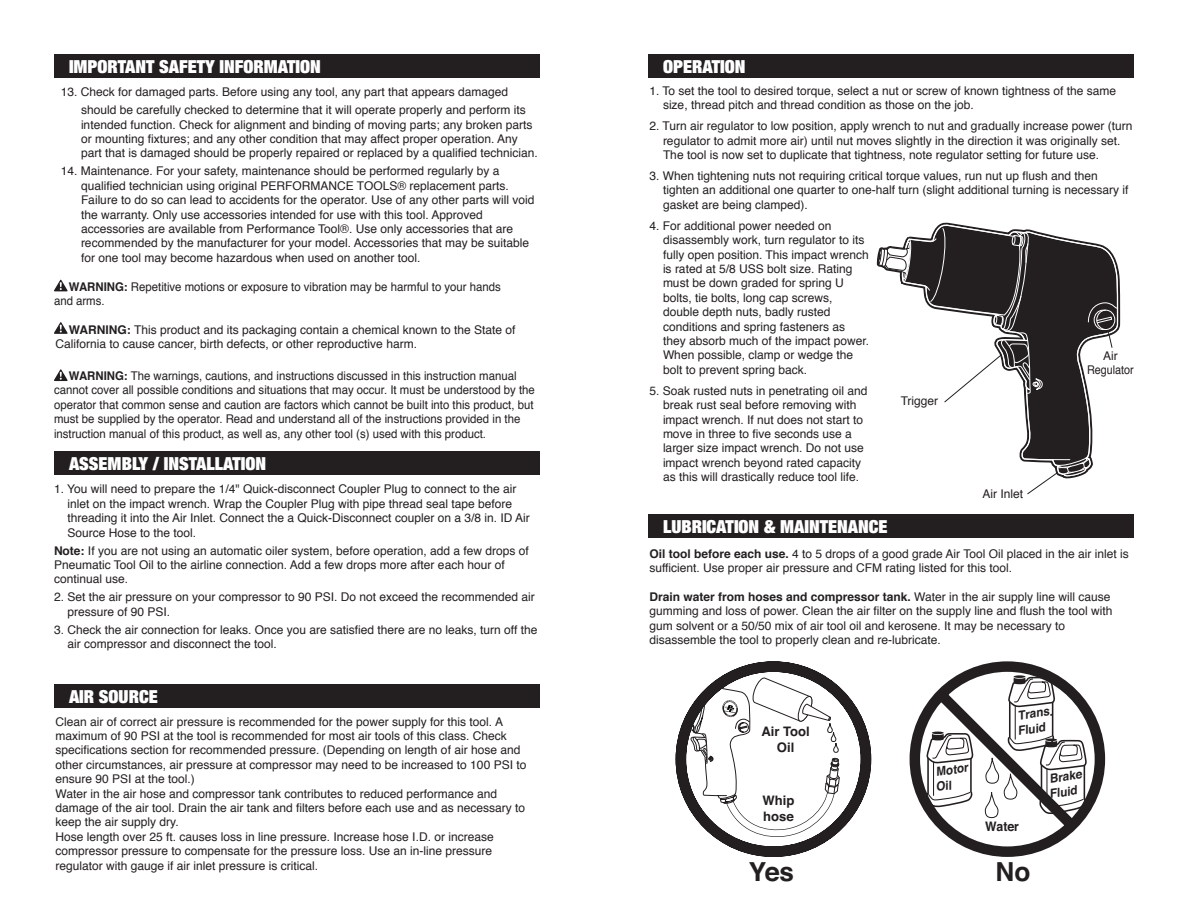
<style>
.page{position:relative;width:1188px;height:918px;background:#fff}
.page>*{position:absolute;margin:0;border:0;box-sizing:border-box;transform-origin:0 0}
.t1{font:700 26.25px "Helvetica";color:#231f20}
.t2{font:900 expanded 18px "Helvetica Neue";color:#fff}
.t3{font:700 13.05px/15.8px "Helvetica";color:#231f20}
.t4{font:700 13.05px "Helvetica";color:#231f20;scale:.93 1}
.t5{font:italic 700 12.45px/14.9px "Helvetica";color:#231f20;scale:.94 1}
.list_2{font:12px/14.4px "Helvetica";color:#231f20}
.list_2-2{font:12px/14.4px "Helvetica";color:#231f20;scale:.95 1}
.list_2-3{font:12px "Helvetica";color:#231f20;scale:.9 1}
.s1{font-weight:700}
</style>
<div class="page">
<div style="left:648px;top:514px;width:486px;height:24px;background:#231f20"></div>
<svg style="left:909px;top:661px;width:196px;height:196px"></svg>
<svg style="left:676px;top:661px;width:196px;height:196px"></svg>
<div style="left:54px;top:54px;width:486px;height:23px;background:#231f20"></div>
<div style="left:54px;top:451px;width:486px;height:24px;background:#231f20"></div>
<div style="left:54px;top:685px;width:486px;height:23px;background:#231f20"></div>
<div style="left:648px;top:54px;width:486px;height:23px;background:#231f20"></div>
<svg style="left:877px;top:224px;width:242px;height:271px"></svg>
<svg style="left:54px;top:280px;width:14px;height:11px"></svg>
<svg style="left:54px;top:322px;width:14px;height:12px"></svg>
<svg style="left:54px;top:369px;width:14px;height:12px"></svg>
<p class="t2" style="left:69px;top:55px;width:253px">IMPORTANT SAFETY INFORMATION</p>
<p class="list_2" style="left:81px;top:83px;width:446px;line-height:18px;text-indent:-20px">13. Check for damaged parts. Before using any tool, any part that appears damaged should be carefully checked to determine that it will operate properly and perform its</p>
<p class="list_2" style="left:81px;top:118px;width:458px">intended function. Check for alignment and binding of moving parts; any broken parts or mounting fixtures; and any other condition that may affect proper operation. Any part that is damaged should be properly repaired or replaced by a qualified technician.</p>
<p class="list_2" style="left:81px;top:164px;width:455px;text-indent:-20px">14. Maintenance. For your safety, maintenance should be performed regularly by a qualified technician using original PERFORMANCE TOOLS® replacement parts.<br>Failure to do so can lead to accidents for the operator. Use of any other parts will void the warranty. Only use accessories intended for use with this tool. Approved accessories are available from Performance Tool®. Use only accessories that are recommended by the manufacturer for your model. Accessories that may be suitable for one tool may become hazardous when used on another tool.</p>
<p class="list_2-2" style="left:69px;top:280px;width:456px"><span class="s1">WARNING:</span> Repetitive motions or exposure to vibration may be harmful to your hands</p>
<p class="list_2-2" style="left:54px;top:294px;width:55px">and arms.</p>
<p class="list_2" style="left:56px;top:323px;width:462px;text-indent:13px"><span class="s1">WARNING:</span> This product and its packaging contain a chemical known to the State of<br>California to cause cancer, birth defects, or other reproductive harm.</p>
<p class="list_2-2" style="left:54px;top:369px;width:508px;text-indent:15px"><span class="s1">WARNING:</span> The warnings, cautions, and instructions discussed in this instruction manual cannot cover all possible conditions and situations that may occur. It must be understood by the operator that common sense and caution are factors which cannot be built into this product, but must be supplied by the operator. Read and understand all of the instructions provided in the instruction manual of this product, as well as, any other tool (s) used with this product.</p>
<p class="t2" style="left:69px;top:452px;width:199px">ASSEMBLY / INSTALLATION</p>
<p class="list_2" style="left:68px;top:482px;width:464px;text-indent:-14px">1. You will need to prepare the 1/4" Quick-disconnect Coupler Plug to connect to the air inlet on the impact wrench. Wrap the Coupler Plug with pipe thread seal tape before threading it into the Air Inlet. Connect the a Quick-Disconnect coupler on a 3/8 in. ID Air Source Hose to the tool.</p>
<p class="list_2" style="left:54px;top:544px;width:476px"><span class="s1">Note:</span> If you are not using an automatic oiler system, before operation, add a few drops of<br>Pneumatic Tool Oil to the airline connection. Add a few drops more after each hour of continual use.</p>
<p class="list_2" style="left:68px;top:590px;width:469px;text-indent:-14px">2. Set the air pressure on your compressor to 90 PSI. Do not exceed the recommended air pressure of 90 PSI.</p>
<p class="list_2" style="left:68px;top:623px;width:471px;text-indent:-14px">3. Check the air connection for leaks. Once you are satisfied there are no leaks, turn off the air compressor and disconnect the tool.</p>
<p class="t2" style="left:69px;top:685px;width:90px">AIR SOURCE</p>
<p class="list_2" style="left:56px;top:715px;width:472px">Clean air of correct air pressure is recommended for the power supply for this tool. A maximum of 90 PSI at the tool is recommended for most air tools of this class. Check specifications section for recommended pressure. (Depending on length of air hose and other circumstances, air pressure at compressor may need to be increased to 100 PSI to ensure 90 PSI at the tool.)</p>
<p class="list_2" style="left:56px;top:787px;width:471px">Water in the air hose and compressor tank contributes to reduced performance and damage of the air tool. Drain the air tank and filters before each use and as necessary to keep the air supply dry.</p>
<p class="list_2" style="left:56px;top:830px;width:440px;text-align:justify">Hose length over 25 ft. causes loss in line pressure. Increase hose I.D. or increase compressor pressure to compensate for the pressure loss. Use an in-line pressure regulator with gauge if air inlet pressure is critical.</p>
<p class="t2" style="left:663px;top:55px;width:84px">OPERATION</p>
<p class="list_2" style="left:663px;top:84px;width:455px;text-indent:-14px">1. To set the tool to desired torque, select a nut or screw of known tightness of the same size, thread pitch and thread condition as those on the job.</p>
<p class="list_2" style="left:663px;top:119px;width:471px;text-indent:-14px">2. Turn air regulator to low position, apply wrench to nut and gradually increase power (turn regulator to admit more air) until nut moves slightly in the direction it was originally set.<br>The tool is now set to duplicate that tightness, note regulator setting for future use.</p>
<p class="list_2" style="left:663px;top:169px;width:467px;text-indent:-14px">3. When tightening nuts not requiring critical torque values, run nut up flush and then tighten an additional one quarter to one-half turn (slight additional turning is necessary if gasket are being clamped).</p>
<p class="list_2" style="left:663px;top:219px;width:208px;text-indent:-14px">4. For additional power needed on disassembly work, turn regulator to its fully open position. This impact wrench is rated at 5/8 USS bolt size. Rating must be down graded for spring U bolts, tie bolts, long cap screws, double depth nuts, badly rusted conditions and spring fasteners as they absorb much of the impact power.<br>When possible, clamp or wedge the bolt to prevent spring back.</p>
<p class="list_2" style="left:663px;top:384px;width:206px;text-indent:-14px">5. Soak rusted nuts in penetrating oil and break rust seal before removing with impact wrench. If nut does not start to move in three to five seconds use a larger size impact wrench. Do not use impact wrench beyond rated capacity as this will drastically reduce tool life.</p>
<p class="list_2" style="left:1103px;top:349px;width:16px">Air</p>
<p class="list_2-3" style="left:1087px;top:361px;width:54px">Regulator</p>
<p class="list_2" style="left:901px;top:394px;width:39px">Trigger</p>
<p class="t2" style="left:663px;top:515px;width:226px">LUBRICATION &amp; MAINTENANCE</p>
<p class="list_2" style="left:982px;top:487px;width:42px">Air Inlet</p>
<p class="list_2" style="left:650px;top:547px;width:481px"><span class="s1">Oil tool before each use.</span> 4 to 5 drops of a good grade Air Tool Oil placed in the air inlet is sufficient. Use proper air pressure and CFM rating listed for this tool.</p>
<p class="list_2" style="left:650px;top:590px;width:464px"><span class="s1">Drain water from hoses and compressor tank.</span> Water in the air supply line will cause gumming and loss of power. Clean the air filter on the supply line and flush the tool with gum solvent or a 50/50 mix of air tool oil and kerosene. It may be necessary to disassemble the tool to properly clean and re-lubricate.</p>
<p class="t3" style="left:761px;top:724px;width:50px;text-align:center">Air Tool<br>Oil</p>
<p class="t3" style="left:762px;top:793px;width:33px">Whip hose</p>
<p class="t5" style="left:933px;top:765px;width:38px;rotate:-8deg">Motor<br>Oil</p>
<p class="t5" style="left:1015px;top:709px;width:41px;rotate:-8deg">Trans.<br>Fluid</p>
<p class="t5" style="left:1046px;top:772px;width:38px;rotate:-8deg">Brake<br>Fluid</p>
<p class="t4" style="left:985px;top:816px;width:38px">Water</p>
<p class="t1" style="left:749px;top:850px;width:47px">Yes</p>
<p class="t1" style="left:996px;top:850px;width:36px">No</p>
</div>
